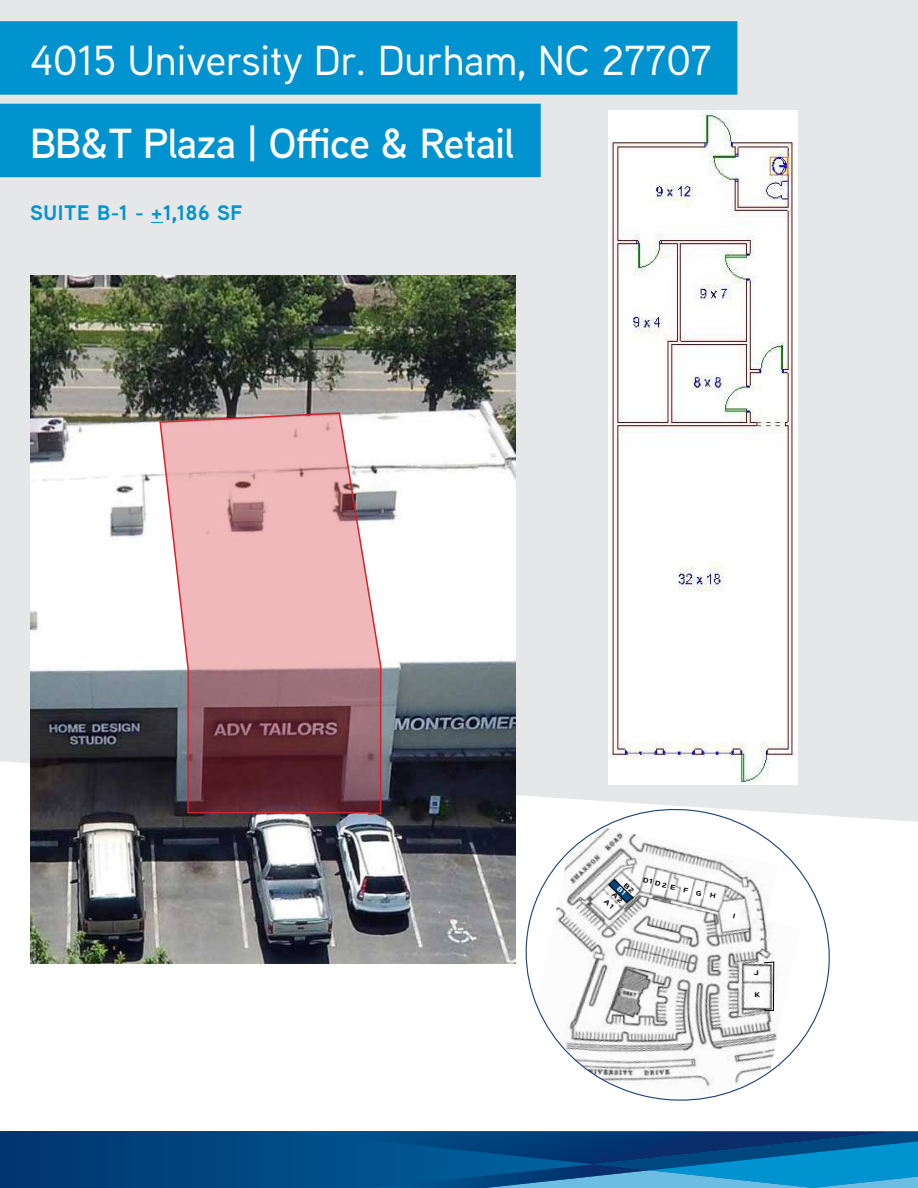
<style>
.page{position:relative;width:918px;height:1188px;background:#fff}
.page>*{position:absolute;margin:0;border:0;box-sizing:border-box;transform-origin:0 0}
.t1{font:500 42px "Aaux Next";color:#fff}
.t2{font:600 42px "Aaux Next";letter-spacing:-.02em;color:#fff}
.t3{font:700 21px "Aaux Next";letter-spacing:.03em;color:#0093d0}
.t4{font:700 6.75px "Aaux Next";color:#000;scale:1.33 1}
</style>
<div class="page">
<div style="left:0;top:0;width:918px;height:822px;background:#e6e7e8"></div>
<svg style="left:151px;top:222px;width:12px;height:1px"></svg>
<div style="left:0;top:21px;width:737px;height:74px;background:#0093d0"></div>
<div style="left:0;top:104px;width:541px;height:73px;background:#0093d0"></div>
<div style="left:0;top:1132px;width:918px;height:56px;background:#00417c"></div>
<svg style="left:293px;top:1132px;width:625px;height:56px"></svg>
<img style="left:608px;top:111px;width:189px;height:673px">
<img style="left:30px;top:275px;width:486px;height:688px">
<svg style="left:511px;top:794px;width:333px;height:307px"></svg>
<svg style="left:159px;top:412px;width:223px;height:404px;background:#be8f94"></svg>
<svg style="left:728px;top:911px;width:12px;height:11px"></svg>
<svg style="left:597px;top:875px;width:121px;height:41px"></svg>
<p class="t1" style="left:30px;top:32px;width:683px">4015 University Dr. Durham, NC 27707</p>
<p class="t2" style="left:30px;top:114px;width:486px">BB&amp;T Plaza | Office &amp; Retail</p>
<p class="t3" style="left:30px;top:198px;width:214px">SUITE B-1 - +1,186 SF</p>
<p class="t4" style="left:644px;top:876px;width:20px;rotate:12deg">D1 D2</p>
<p class="t4" style="left:754px;top:968px;width:5px">J</p>
<p class="t4" style="left:754px;top:990px;width:6px">K</p>
</div>
